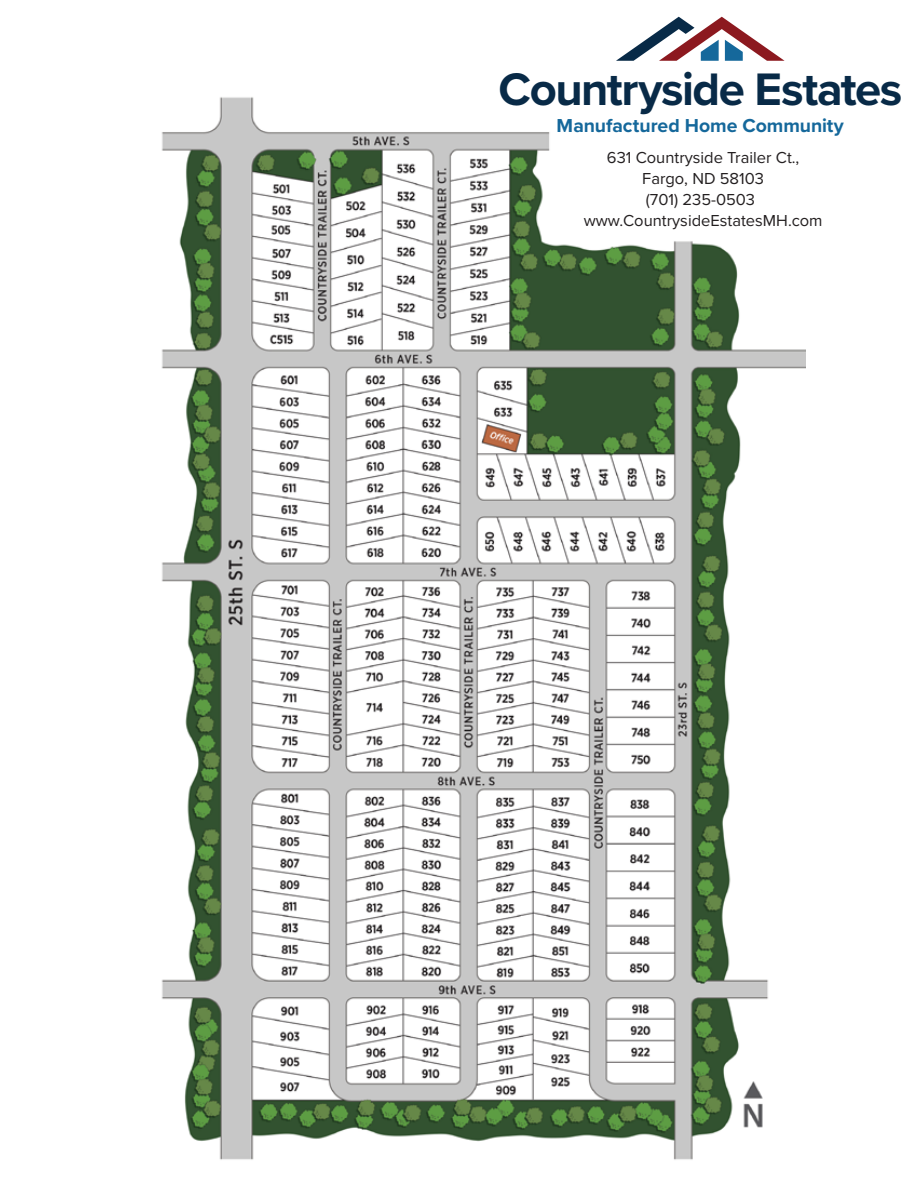
<style>
.page{position:relative;width:918px;height:1188px;background:#fff}
.page>*{position:absolute;margin:0;border:0;box-sizing:border-box;transform-origin:0 0}
.t1{font:700 47.25px "Proxima Nova";letter-spacing:-.03em;color:#082a47}
.t2{font:700 19.5px "Proxima Nova";letter-spacing:-.005em;color:#15689b}
.t3{font:16.5px/21px "Proxima Nova";color:#231f20;text-align:center}
</style>
<div class="page">
<img style="left:161px;top:97px;width:645px;height:1063px">
<svg style="left:616px;top:17px;width:169px;height:44px"></svg>
<h1 class="t1" style="left:499px;top:54px;width:405px">Countryside Estates</h1>
<p class="t2" style="left:557px;top:111px;width:289px">Manufactured Home Community</p>
<p class="t3" style="left:584px;top:146px;width:240px">631 Countryside Trailer Ct.,<br>Fargo, ND 58103<br>(701) 235-0503 www.CountrysideEstatesMH.com</p>
</div>
